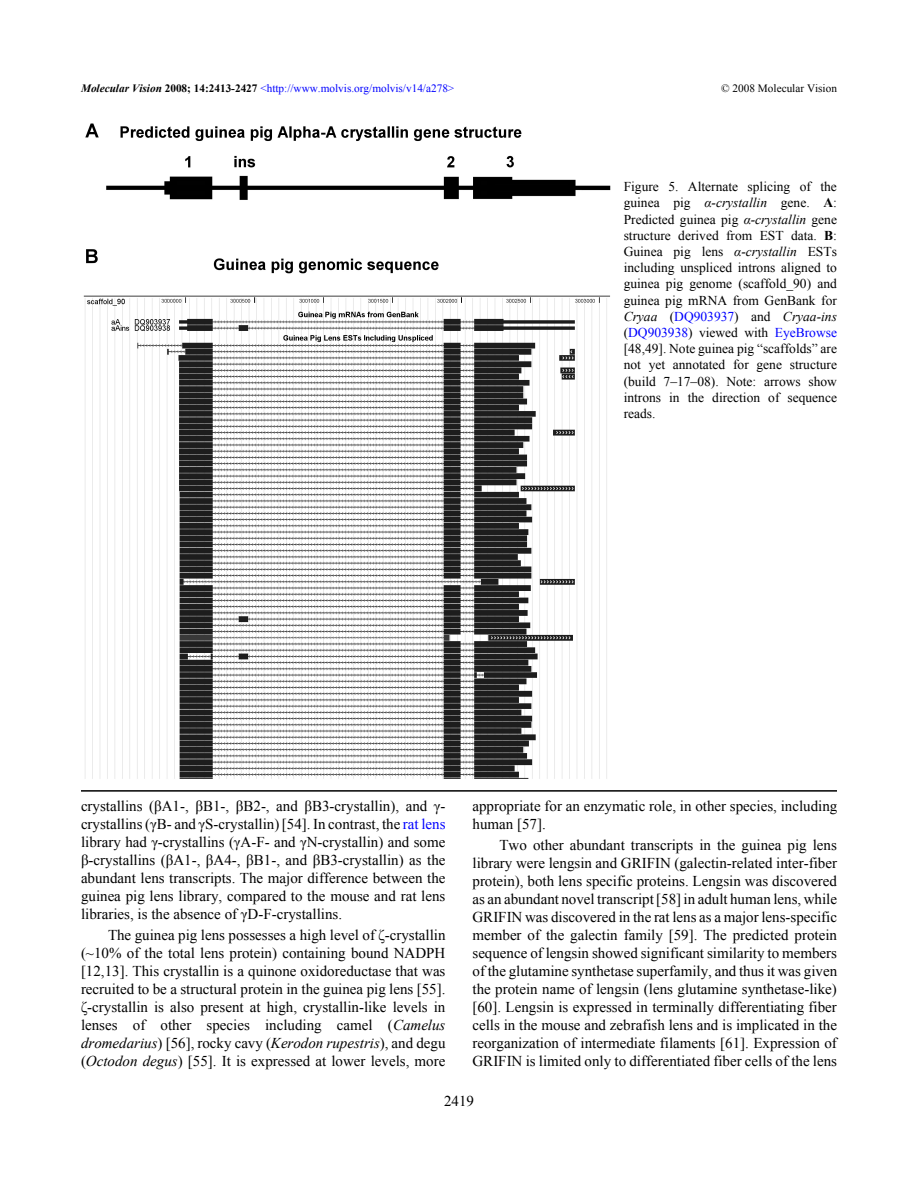
<style>
.page{position:relative;width:918px;height:1188px;background:#fff}
.page>*{position:absolute;margin:0;border:0;box-sizing:border-box;transform-origin:0 0}
.t1{font:15px/18px "Times New Roman";color:#000;text-align:justify}
.t2{font:13.5px/16.2px "Times New Roman";color:#000;text-align:justify}
.t3{font:11.25px "Times New Roman";color:#00f}
.t4{font:11.25px "Times New Roman";color:#000}
.s1{font-weight:700;font-style:italic;color:#000}
.s2{font-weight:700;color:#000}
.s3{font-style:italic}
.s4{font-weight:700}
.s5{color:#00f}
</style>
<div class="page">
<img style="left:83px;top:123px;width:527px;height:656px">
<hr style="left:81px;top:790px;width:756px;height:2px;background:#000">
<p class="t3" style="left:81px;top:80px;width:375px"><span class="s1">Molecular Vision</span> <span class="s2">2008; 14:2413-2427</span> &lt;http://www.molvis.org/molvis/v14/a278&gt;</p>
<p class="t4" style="left:721px;top:80px;width:117px">© 2008 Molecular Vision</p>
<p class="t2" style="left:624px;top:178px;width:215px">Figure 5. Alternate splicing of the guinea pig <span class="s3">α-crystallin</span> gene. <span class="s4">A</span>:<br>Predicted guinea pig <span class="s3">α-crystallin</span> gene structure derived from EST data. <span class="s4">B</span>:<br>Guinea pig lens <span class="s3">α-crystallin</span> ESTs including unspliced introns aligned to guinea pig genome (scaffold_90) and guinea pig mRNA from GenBank for <span class="s3">Cryaa</span> (<span class="s5">DQ903937</span>) and <span class="s3">Cryaa-ins </span>(<span class="s5">DQ903938</span>) viewed with <span class="s5">EyeBrowse </span>[48,49]. Note guinea pig “scaffolds” are not yet annotated for gene structure (build 7–17–08). Note: arrows show introns in the direction of sequence reads.</p>
<p class="t1" style="left:81px;top:797px;width:366px">crystallins (βA1-, βB1-, βB2-, and βB3-crystallin), and γ&shy;crystallins (γB- and γS-crystallin) [54]. In contrast, the <span class="s5">rat lens </span>library had γ-crystallins (γA-F- and γN-crystallin) and some β-crystallins (βA1-, βA4-, βB1-, and βB3-crystallin) as the abundant lens transcripts. The major difference between the guinea pig lens library, compared to the mouse and rat lens libraries, is the absence of γD-F-crystallins.</p>
<p class="t1" style="left:81px;top:926px;width:366px;text-indent:27px">The guinea pig lens possesses a high level of ζ-crystallin (~10% of the total lens protein) containing bound NADPH [12,13]. This crystallin is a quinone oxidoreductase that was recruited to be a structural protein in the guinea pig lens [55]. ζ-crystallin is also present at high, crystallin-like levels in lenses of other species including camel (<span class="s3">Camelus dromedarius</span>) [56], rocky cavy (<span class="s3">Kerodon rupestris</span>), and degu (<span class="s3">Octodon degus</span>) [55]. It is expressed at lower levels, more</p>
<p class="t1" style="left:472px;top:797px;width:366px">appropriate for an enzymatic role, in other species, including human [57].</p>
<p class="t1" style="left:472px;top:836px;width:366px;text-indent:27px">Two other abundant transcripts in the guinea pig lens library were lengsin and GRIFIN (galectin-related inter-fiber protein), both lens specific proteins. Lengsin was discovered as an abundant novel transcript [58] in adult human lens, while GRIFIN was discovered in the rat lens as a major lens-specific member of the galectin family [59]. The predicted protein sequence of lengsin showed significant similarity to members of the glutamine synthetase superfamily, and thus it was given the protein name of lengsin (lens glutamine synthetase-like) [60]. Lengsin is expressed in terminally differentiating fiber cells in the mouse and zebrafish lens and is implicated in the reorganization of intermediate filaments [61]. Expression of GRIFIN is limited only to differentiated fiber cells of the lens</p>
<p class="t1" style="left:444px;top:1092px;width:31px">2419</p>
</div>
